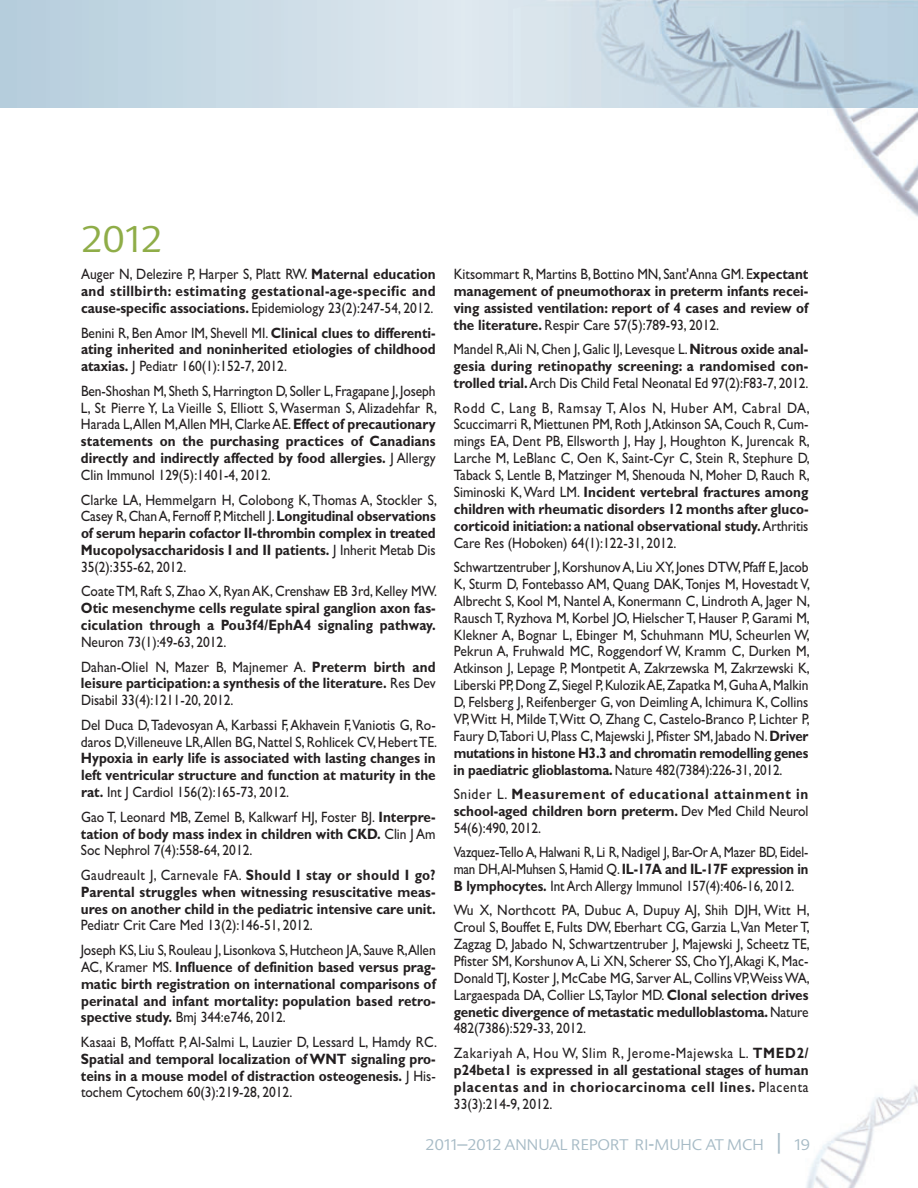
<style>
.page{position:relative;width:918px;height:1188px;background:#fff}
.page>*{position:absolute;margin:0;border:0;box-sizing:border-box;transform-origin:0 0}
.t1{font:300 36px "Advert";color:#8fad48}
.t2{font:15px/16.8px "Gill Sans";color:#231f20;text-align:justify;scale:.9 1}
.t3{font:700 15px/16.8px "Gill Sans";color:#231f20;text-align:justify;scale:.9 1}
.t4{font:15px/16.8px "Gill Sans";color:#231f20;text-align:justify;scale:.87 1}
.t5{font:300 15px "Advert";color:#a7bbc6}
.s1{font-weight:400}
.s2{font-weight:700}
.s3{font-family:"Helvetica";font-weight:400;font-size:18px}
.s4{font-size:21px}
</style>
<div class="page">
<svg style="left:0;top:0;width:585px;height:108px;background:#cbdbe6"></svg>
<img style="left:806px;top:1085px;width:112px;height:103px">
<div style="left:513px;top:0;width:72px;height:107px;background:#d8e5ec"></div>
<img style="left:585px;top:0;width:333px;height:217px">
<h1 class="t1" style="left:81px;top:219px;width:83px">2012</h1>
<p class="t3" style="left:81px;top:266px;width:396px"><span class="s1">Auger N, Delezire P, Harper S, Platt RW.</span> Maternal education and stillbirth: estimating gestational-age-specific and cause-specific associations. <span class="s1">Epidemiology 23(2):247-54, 2012.</span></p>
<p class="t3" style="left:81px;top:324px;width:396px"><span class="s1">Benini R, Ben Amor IM, Shevell MI.</span> Clinical clues to differenti&shy;ating inherited and noninherited etiologies of childhood ataxias. <span class="s1">J Pediatr 160(1):152-7, 2012.</span></p>
<p class="t2" style="left:81px;top:382px;width:397px">Ben-Shoshan M, Sheth S, Harrington D, Soller L, Fragapane J, Joseph L, St Pierre Y, La Vieille S, Elliott S, Waserman S, Alizadehfar R, Harada L,Allen M,Allen MH, Clarke AE. <span class="s2">Effect of precautionary statements on the purchasing practices of Canadians directly and indirectly affected by food allergies.</span> J Allergy Clin Immunol 129(5):1401-4, 2012.</p>
<p class="t2" style="left:81px;top:491px;width:397px">Clarke LA, Hemmelgarn H, Colobong K, Thomas A, Stockler S, Casey R, Chan A, Fernoff P, Mitchell J. <span class="s2">Longitudinal observations of serum heparin cofactor II-thrombin complex in treated Mucopolysaccharidosis I and II patients.</span> J Inherit Metab Dis 35(2):355-62, 2012.</p>
<p class="t2" style="left:81px;top:583px;width:397px">Coate TM, Raft S, Zhao X, Ryan AK, Crenshaw EB 3rd, Kelley MW.</p>
<p class="t3" style="left:81px;top:600px;width:396px">Otic mesenchyme cells regulate spiral ganglion axon fas&shy;ciculation through a Pou3f4/EphA4 signaling pathway.</p>
<p class="t2" style="left:81px;top:630px;width:396px;line-height:24.5px">Neuron 73(1):49-63, 2012.<br>Dahan-Oliel N, Mazer B, Majnemer A. <span class="s2">Preterm birth and</span></p>
<p class="t3" style="left:81px;top:675px;width:396px">leisure participation: a synthesis of the literature. <span class="s1">Res Dev<br>Disabil 33(4):1211-20, 2012.</span></p>
<p class="t2" style="left:81px;top:716px;width:397px">Del Duca D, Tadevosyan A, Karbassi F, Akhavein F, Vaniotis G, Ro&shy;daros D,Villeneuve LR,Allen BG, Nattel S, Rohlicek CV, Hebert TE.</p>
<p class="t3" style="left:81px;top:750px;width:396px">Hypoxia in early life is associated with lasting changes in left ventricular structure and function at maturity in the rat. <span class="s1">Int J Cardiol 156(2):165-73, 2012.</span></p>
<p class="t2" style="left:81px;top:808px;width:396px">Gao T, Leonard MB, Zemel B, Kalkwarf HJ, Foster BJ. <span class="s2">Interpre - tation of body mass index in children with CKD.</span> Clin J Am Soc Nephrol 7(4):558-64, 2012.</p>
<p class="t3" style="left:81px;top:866px;width:396px"><span class="s1">Gaudreault J, Carnevale FA.</span> Should I stay or should I go?<br>Parental struggles when witnessing resuscitative meas&shy;ures on another child in the pediatric intensive care unit.</p>
<p class="t2" style="left:81px;top:913px;width:396px;line-height:24.5px">Pediatr Crit Care Med 13(2):146-51, 2012.<br>Joseph KS, Liu S, Rouleau J, Lisonkova S, Hutcheon JA, Sauve R,Allen</p>
<p class="t3" style="left:81px;top:958px;width:396px"><span class="s1">AC, Kramer MS.</span> Influence of definition based versus prag&shy;matic birth registration on international comparisons of perinatal and infant mortality: population based retro&shy;spective study. <span class="s1">Bmj 344:e746, 2012.</span></p>
<p class="t2" style="left:81px;top:1033px;width:397px">Kasaai B, Moffatt P, Al-Salmi L, Lauzier D, Lessard L, Hamdy RC.</p>
<p class="t3" style="left:81px;top:1050px;width:396px">Spatial and temporal localization of WNT signaling pro&shy;teins in a mouse model of distraction osteogenesis. <span class="s1">J His&shy;tochem Cytochem 60(3):219-28, 2012.</span></p>
<p class="t3" style="left:454px;top:266px;width:396px"><span class="s1">Kitsommart R, Martins B, Bottino MN, Sant'Anna GM. E</span>xpectant management of pneumothorax in preterm infants recei - ving assisted ventilation: report of 4 cases and review of the literature. <span class="s1">Respir Care 57(5):789-93, 2012.</span></p>
<p class="t2" style="left:454px;top:341px;width:396px">Mandel R,Ali N, Chen J, Galic IJ, Levesque L. <span class="s2">Nitrous oxide anal&shy;gesia during retinopathy screening: a randomised con&shy;trolled trial.</span>Arch Dis Child Fetal Neonatal Ed 97(2):F83-7, 2012.</p>
<p class="t2" style="left:454px;top:399px;width:397px">Rodd C, Lang B, Ramsay T, Alos N, Huber AM, Cabral DA, Scuccimarri R, Miettunen PM, Roth J,Atkinson SA, Couch R, Cum&shy;mings EA, Dent PB, Ellsworth J, Hay J, Houghton K, Jurencak R, Larche M, LeBlanc C, Oen K, Saint-Cyr C, Stein R, Stephure D, Taback S, Lentle B, Matzinger M, Shenouda N, Moher D, Rauch R, Siminoski K, Ward LM. <span class="s2">Incident vertebral fractures among children with rheumatic disorders 12 months after gluco&shy;corticoid initiation: a national observational study.</span>Arthritis Care Res (Hoboken) 64(1):122-31, 2012.</p>
<p class="t2" style="left:454px;top:558px;width:397px">Schwartzentruber J, Korshunov A, Liu XY, Jones DTW, Pfaff E, Jacob K, Sturm D, Fontebasso AM, Quang DAK, Tonjes M, Hovestadt V, Albrecht S, Kool M, Nantel A, Konermann C, Lindroth A, Jager N, Rausch T, Ryzhova M, Korbel JO, Hielscher T, Hauser P, Garami M, Klekner A, Bognar L, Ebinger M, Schuhmann MU, Scheurlen W, Pekrun A, Fruhwald MC, Roggendorf W, Kramm C, Durken M, Atkinson J, Lepage P, Montpetit A, Zakrzewska M, Zakrzewski K, Liberski PP, Dong Z, Siegel P, Kulozik AE, Zapatka M, Guha A, Malkin D, Felsberg J, Reifenberger G, von Deimling A, Ichimura K, Collins VP, Witt H, Milde T, Witt O, Zhang C, Castelo-Branco P, Lichter P, Faury D,Tabori U, Plass C, Majewski J, Pfister SM, Jabado N. <span class="s2">Driver mutations in histone H3.3 and chromatin remodelling genes in paediatric glioblastoma.</span> Nature 482(7384):226-31, 2012.</p>
<p class="t3" style="left:454px;top:785px;width:396px"><span class="s1">Snider L.</span> Measurement of educational attainment in school-aged children born preterm. <span class="s1">Dev Med Child Neurol 54(6):490, 2012.</span></p>
<p class="t4" style="left:454px;top:844px;width:409px">Vazquez-Tello A, Halwani R, Li R, Nadigel J, Bar-Or A, Mazer BD, Eidel&shy;man DH,Al-Muhsen S, Hamid Q. <span class="s2">IL-17A and IL-17F expression in B lymphocytes.</span> Int Arch Allergy Immunol 157(4):406-16, 2012.</p>
<p class="t2" style="left:454px;top:902px;width:397px">Wu X, Northcott PA, Dubuc A, Dupuy AJ, Shih DJH, Witt H, Croul S, Bouffet E, Fults DW, Eberhart CG, Garzia L,Van Meter T, Zagzag D, Jabado N, Schwartzentruber J, Majewski J, Scheetz TE, Pfister SM, Korshunov A, Li XN, Scherer SS, Cho YJ, Akagi K, Mac-Donald TJ, Koster J, McCabe MG, Sarver AL, Collins VP,Weiss WA, Largaespada DA, Collier LS,Taylor MD. <span class="s2">Clonal selection drives genetic divergence of metastatic medulloblastoma.</span> Nature 482(7386):529-33, 2012.</p>
<p class="t3" style="left:454px;top:1044px;width:396px"><span class="s1">Zakariyah A, Hou W, Slim R, Jerome-Majewska L.</span> TMED2/ p24beta1 is expressed in all gestational stages of human placentas and in choriocarcinoma cell lines. <span class="s1">Placenta 33(3):214-9, 2012.</span></p>
<p class="t5" style="left:426px;top:1136px;width:386px">2011<span class="s3">–</span>2012 ANNUAL REPORT RI<span class="s3">-</span>MUHC AT MCH <span class="s4">|</span> 19</p>
</div>
